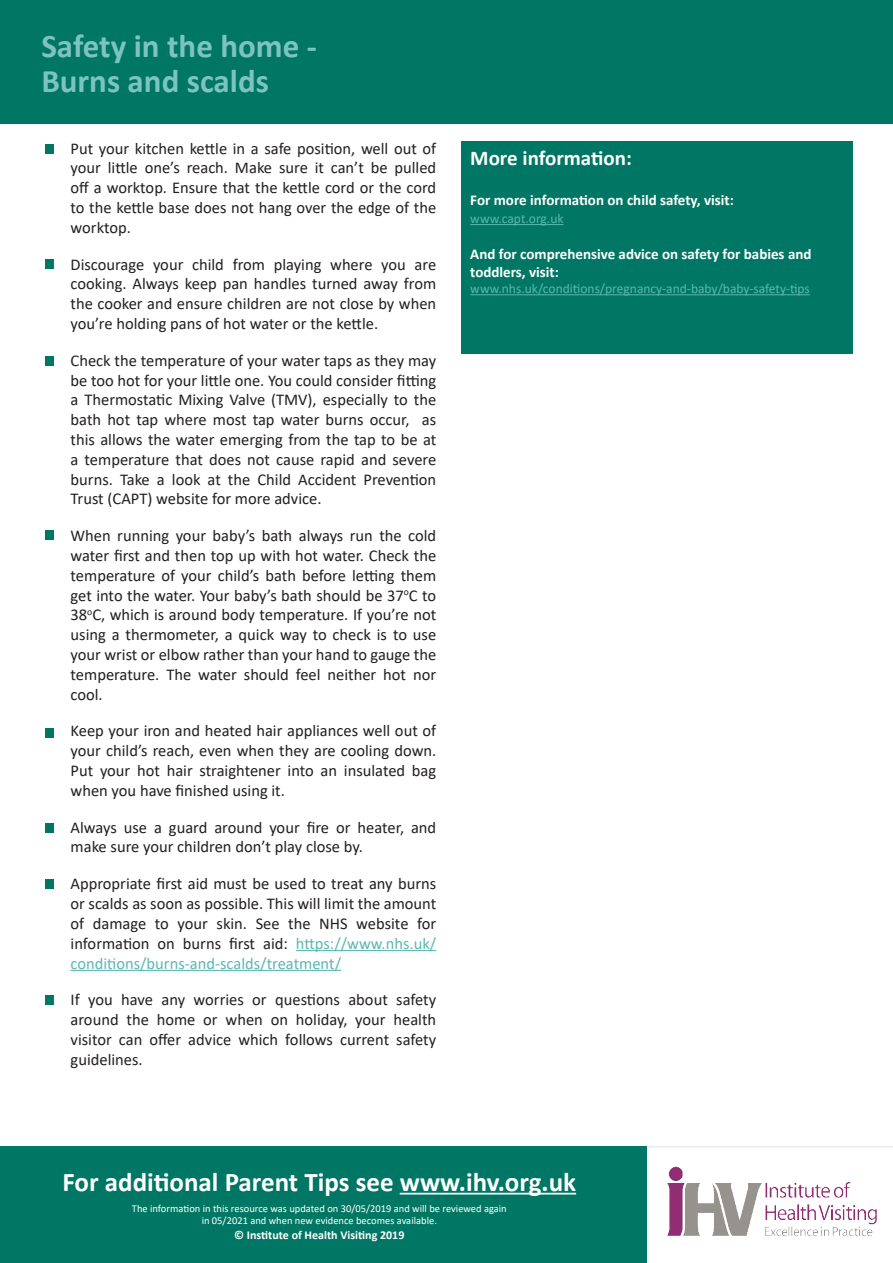
<style>
.page{position:relative;width:893px;height:1263px;background:#fff}
.page>*{position:absolute;margin:0;border:0;box-sizing:border-box;transform-origin:0 0}
.t1{font:700 33px "Calibri";color:#7dc3c0}
.t2{font:700 27px "Calibri";color:#fff}
.t3{font:700 21px "Calibri";color:#fff}
.t4{font:16.5px/19.8px "Calibri";color:#231f20;text-align:justify}
.t5{font:700 15px/18px "Calibri";color:#fff}
.t6{font:13.5px "Calibri";color:#5ab7b2}
.t7{font:700 12px "Calibri";color:#fff}
.t8{font:10.5px/12.6px "Calibri";color:#fff;text-align:center}
.s1{color:#5ab7b2}
</style>
<div class="page">
<hr style="left:0;top:1146px;width:893px;height:1px;background:#ebebeb">
<div style="left:0;top:1146px;width:646px;height:117px;background:#007764"></div>
<hr style="left:400px;top:1193px;width:176px;height:1px;background:#fff">
<img style="left:667px;top:1166px;width:210px;height:71px">
<div style="left:0;top:0;width:893px;height:123px;background:#007764"></div>
<hr style="left:296px;top:950px;width:140px;height:1px;background:#5ab7b2">
<hr style="left:71px;top:970px;width:270px;height:1px;background:#5ab7b2">
<div style="left:45px;top:356px;width:9px;height:10px;background:#007764"></div>
<div style="left:45px;top:259px;width:9px;height:10px;background:#007764"></div>
<div style="left:45px;top:144px;width:9px;height:10px;background:#007764"></div>
<div style="left:462px;top:141px;width:391px;height:213px;background:#007764"></div>
<hr style="left:470px;top:224px;width:94px;height:1px;background:#5ab7b2">
<hr style="left:470px;top:294px;width:340px;height:1px;background:#5ab7b2">
<div style="left:45px;top:530px;width:9px;height:10px;background:#007764"></div>
<div style="left:45px;top:728px;width:9px;height:10px;background:#007764"></div>
<div style="left:45px;top:822px;width:9px;height:10px;background:#007764"></div>
<div style="left:45px;top:879px;width:9px;height:10px;background:#007764"></div>
<div style="left:45px;top:995px;width:9px;height:10px;background:#007764"></div>
<p class="t1" style="left:41px;top:22px;width:277px">Safety in the home -</p>
<p class="t1" style="left:41px;top:58px;width:229px">Burns and scalds</p>
<p class="t4" style="left:71px;top:138px;width:367px">Put your kitchen kettle in a safe position, well out of your little one’s reach. Make sure it can’t be pulled off a worktop. Ensure that the kettle cord or the cord to the kettle base does not hang over the edge of the worktop.</p>
<p class="t4" style="left:71px;top:254px;width:367px">Discourage your child from playing where you are cooking. Always keep pan handles turned away from the cooker and ensure children are not close by when you’re holding pans of hot water or the kettle.</p>
<p class="t4" style="left:71px;top:350px;width:367px">Check the temperature of your water taps as they may be too hot for your little one. You could consider fitting a Thermostatic Mixing Valve (TMV), especially to the bath hot tap where most tap water burns occur, as this allows the water emerging from the tap to be at a temperature that does not cause rapid and severe burns. Take a look at the Child Accident Prevention Trust (CAPT) website for more advice.</p>
<p class="t4" style="left:71px;top:525px;width:367px">When running your baby’s bath always run the cold water first and then top up with hot water. Check the temperature of your child’s bath before letting them get into the water. Your baby’s bath should be 37<sup>o</sup>C to 38<sup>o</sup>C, which is around body temperature. If you’re not using a thermometer, a quick way to check is to use your wrist or elbow rather than your hand to gauge the temperature. The water should feel neither hot nor cool.</p>
<p class="t4" style="left:71px;top:721px;width:367px">Keep your iron and heated hair appliances well out of your child’s reach, even when they are cooling down.<br>Put your hot hair straightener into an insulated bag when you have finished using it.</p>
<p class="t4" style="left:71px;top:817px;width:367px">Always use a guard around your fire or heater, and make sure your children don’t play close by.</p>
<p class="t4" style="left:71px;top:873px;width:367px">Appropriate first aid must be used to treat any burns or scalds as soon as possible. This will limit the amount of damage to your skin. See the NHS website for information on burns first aid: <span class="s1">https://www.nhs.uk/ conditions/burns-and-scalds/treatment/</span></p>
<p class="t4" style="left:71px;top:989px;width:367px">If you have any worries or questions about safety around the home or when on holiday, your health visitor can offer advice which follows current safety guidelines.</p>
<p class="t3" style="left:470px;top:144px;width:163px">More information:</p>
<p class="t5" style="left:470px;top:191px;width:265px">For more information on child safety, visit:</p>
<p class="t6" style="left:470px;top:209px;width:95px">www.capt.org.uk</p>
<p class="t5" style="left:470px;top:245px;width:343px">And for comprehensive advice on safety for babies and toddlers, visit:</p>
<p class="t6" style="left:470px;top:279px;width:341px">www.nhs.uk/conditions/pregnancy-and-baby/baby-safety-tips</p>
<h2 class="t2" style="left:63px;top:1162px;width:515px">For additional Parent Tips see www.ihv.org.uk</h2>
<p class="t8" style="left:132px;top:1201px;width:376px">The information in this resource was updated on 30/05/2019 and will be reviewed again in 05/2021 and when new evidence becomes available.</p>
<p class="t7" style="left:234px;top:1226px;width:172px">© Institute of Health Visiting 2019</p>
</div>
